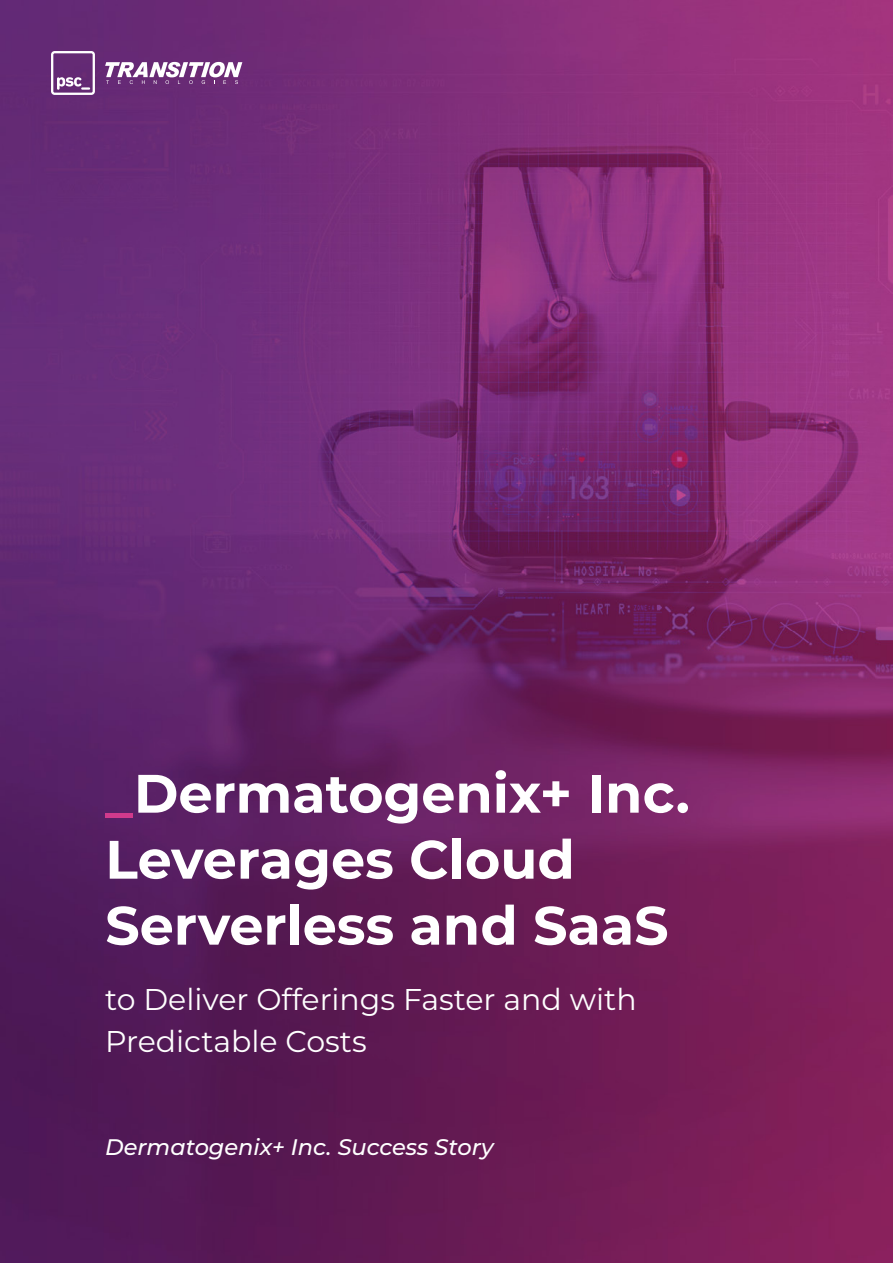
<style>
.page{position:relative;width:893px;height:1263px;background:#fff}
.page>*{position:absolute;margin:0;border:0;box-sizing:border-box;transform-origin:0 0}
.t1{font:700 54px/66px "Montserrat";color:#fff}
.t2{font:30px/42px "Montserrat";color:#fff}
.t3{font:italic 500 22.5px "Montserrat";color:#fff}
.s1{color:#d03a8c}
</style>
<div class="page">
<img style="left:0;top:0;width:893px;height:1263px">
<svg style="left:105px;top:62px;width:137px;height:22px"></svg>
<svg style="left:51px;top:51px;width:44px;height:44px"></svg>
<p class="t1" style="left:105px;top:758px;width:586px"><span class="s1">_</span>Dermatogenix+ Inc.<br>Leverages Cloud<br>Serverless and SaaS</p>
<p class="t2" style="left:105px;top:977px;width:533px">to Deliver Offerings Faster and with<br>Predictable Costs</p>
<p class="t3" style="left:105px;top:1132px;width:390px">Dermatogenix+ Inc. Success Story</p>
</div>
